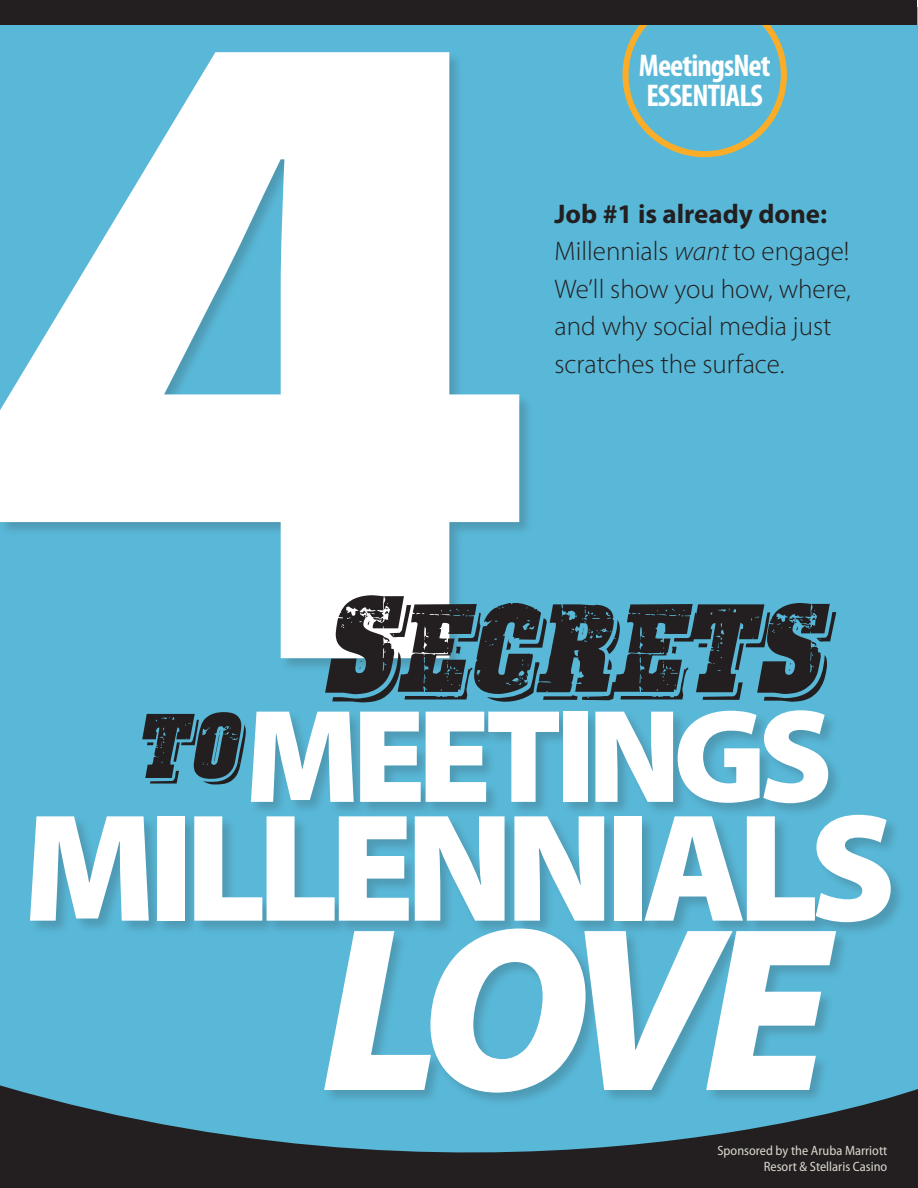
<style>
.page{position:relative;width:918px;height:1188px;background:#fff}
.page>*{position:absolute;margin:0;border:0;box-sizing:border-box;transform-origin:0 0}
.t1{font:italic 900 235.65px "Myriad Pro";color:#fff}
.t2{font:900 154.8px "Myriad Pro";letter-spacing:-.06em;color:#fff}
.t3{font:900 133.95px "Myriad Pro";letter-spacing:-.065em;color:#fff}
.t4{font:117px "CF Revolution";letter-spacing:-.07em;color:#231f20;scale:.92 1}
.t5{font:85.35px "CF Revolution";color:#231f20;scale:.91 1}
.header_1_para{font:700 condensed 31.5px "Myriad Pro";letter-spacing:-.03em;color:#fff}
.t6{font:300 27px/37.5px "Myriad Pro";color:#231f20}
.Text_Myriad_Pro_Semi{font:semi-condensed 13.5px/16.5px "Myriad Pro";color:#d8d8d0;text-align:right}
.s1{font-weight:700}
.s2{font-style:italic}
</style>
<div class="page">
<div style="left:0;top:7px;width:918px;height:1181px;background:#59b8d8"></div>
<div style="left:0;top:51px;width:534px;height:622px;background:#231f20;opacity:.2"></div>
<svg style="left:0;top:52px;width:519px;height:606px;fill:#fff"></svg>
<div style="left:30px;top:814px;width:876px;height:123px;background:#231f20;opacity:.2"></div>
<div style="left:250px;top:709px;width:593px;height:109px;background:#231f20;opacity:.2"></div>
<div style="left:323px;top:927px;width:527px;height:180px;background:#231f20;opacity:.2"></div>
<svg style="left:0;top:1085px;width:918px;height:103px;fill:#231f20"></svg>
<svg style="left:623px;top:24px;width:164px;height:133px"></svg>
<div style="left:0;top:0;width:917px;height:24px;background:#231f20"></div>
<p class="header_1_para" style="left:639px;top:48px;width:133px">MeetingsNet</p>
<p class="header_1_para" style="left:647px;top:78px;width:118px">ESSENTIALS</p>
<p class="t6" style="left:554px;top:195px;width:298px"><span class="s1">Job #1 is already done:<br></span>Millennials <span class="s2">want</span> to engage!<br>We’ll show you how, where, and why social media just scratches the surface.</p>
<p class="t4" style="left:325px;top:576px;width:552px">SECRETS</p>
<p class="t5" style="left:138px;top:693px;width:117px">TO</p>
<p class="t3" style="left:244px;top:681px;width:590px">MEETINGS</p>
<p class="t2" style="left:23px;top:781px;width:875px">MILLENNIALS</p>
<p class="t1" style="left:321px;top:879px;width:510px">LOVE</p>
<p class="Text_Myriad_Pro_Semi" style="left:717px;top:1142px;width:171px">Sponsored by the Aruba Marriott<br>Resort &amp; Stellaris Casino</p>
</div>
